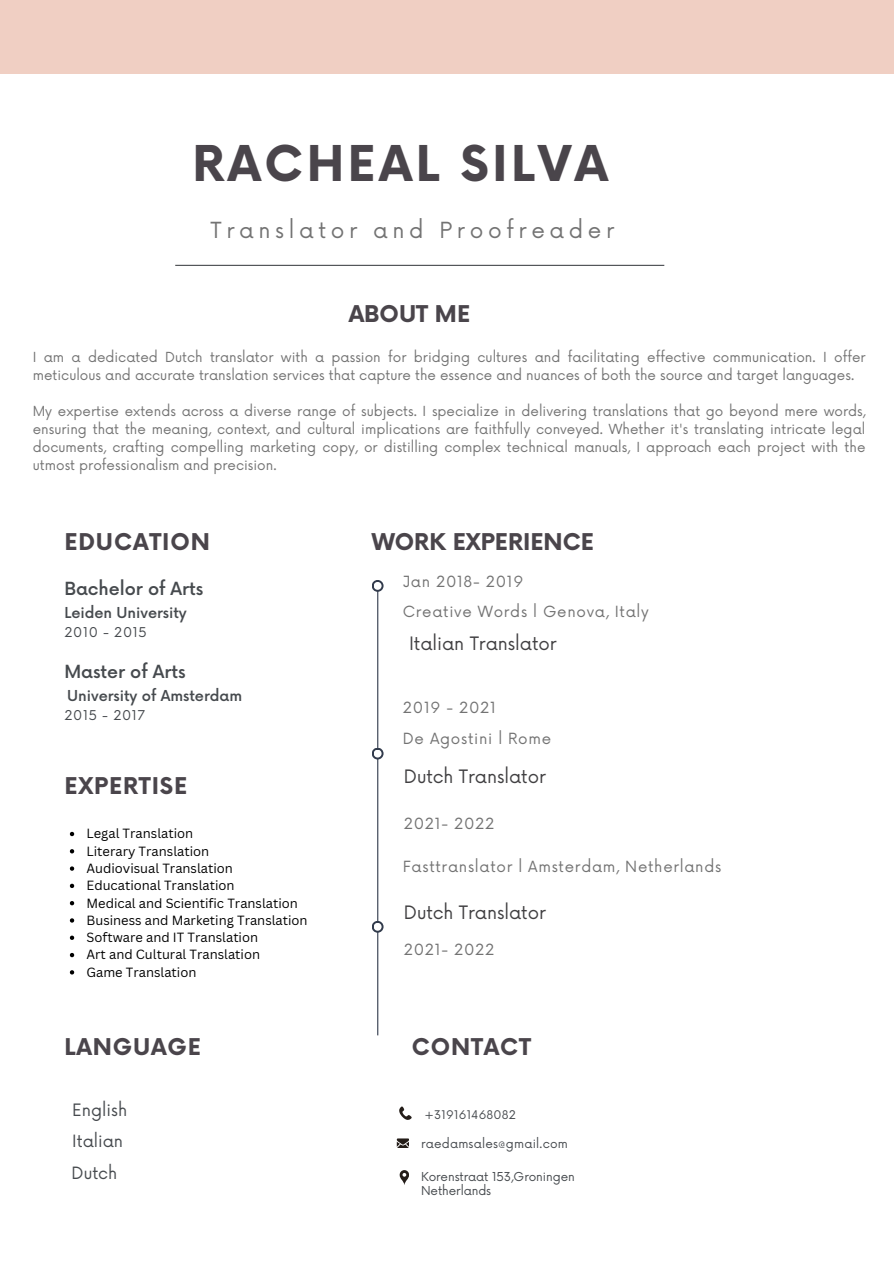
<style>
.page{position:relative;width:894px;height:1264px;background:#fff}
.page>*{position:absolute;margin:0;border:0;box-sizing:border-box;transform-origin:0 0}
.t1{font:700 48px "Now";letter-spacing:.07em;color:#4a454b}
.t2{font:700 22.5px "Now";letter-spacing:.035em;color:#4a454b}
.t3{font:700 22.5px "Now";color:#4a454b}
.t4{font:21.6px "Now";letter-spacing:.215em;color:#737373}
.t5{font:18px "Now";letter-spacing:-.005em;color:#414042}
.t6{font:500 17.7px "Now";letter-spacing:-.005em;color:#464a4e}
.t7{font:16.65px "Now";color:#464a4e}
.t8{font:16.5px "Now";color:#464a4e}
.t9{font:15px "Now";letter-spacing:.045em;color:#737373}
.t10{font:500 14.7px "Now";letter-spacing:-.005em;color:#464a4e}
.t11{font:13.5px/18px "Now";color:#737373}
.t12{font:13.2px "Now";letter-spacing:.05em;color:#464a4e}
.t13{font:12.9px "Canva Sans";color:#000}
.t14{font:12px/14px "Now";letter-spacing:-.01em;color:#464a4e}
.t15{font:12px "Now";letter-spacing:.015em;color:#464a4e}
.t16{font:11.7px "Now";letter-spacing:.015em;color:#464a4e}
</style>
<div class="page">
<div style="left:0;top:0;width:893px;height:73px;background:#f0cfc3"></div>
<svg style="left:399px;top:1106px;width:12px;height:14px"></svg>
<svg style="left:396px;top:1138px;width:13px;height:10px"></svg>
<svg style="left:399px;top:1170px;width:10px;height:15px"></svg>
<hr style="left:175px;top:265px;width:489px;height:1px;background:#464a4e">
<hr style="left:377px;top:586px;width:1px;height:449px;background:#323b4c">
<svg style="left:371px;top:580px;width:12px;height:12px"></svg>
<div style="left:373px;top:582px;width:8px;height:8px;background:#fff;border-radius:50%"></div>
<svg style="left:371px;top:920px;width:12px;height:12px"></svg>
<svg style="left:373px;top:922px;width:8px;height:8px"></svg>
<svg style="left:371px;top:747px;width:12px;height:12px"></svg>
<div style="left:373px;top:749px;width:8px;height:8px;background:#fff;border-radius:50%"></div>
<svg style="left:70px;top:831px;width:4px;height:5px"></svg>
<svg style="left:70px;top:849px;width:4px;height:4px"></svg>
<svg style="left:70px;top:866px;width:4px;height:4px"></svg>
<svg style="left:70px;top:883px;width:4px;height:5px"></svg>
<svg style="left:70px;top:901px;width:4px;height:4px"></svg>
<svg style="left:70px;top:918px;width:4px;height:4px"></svg>
<svg style="left:70px;top:935px;width:4px;height:4px"></svg>
<svg style="left:70px;top:953px;width:4px;height:4px"></svg>
<svg style="left:70px;top:970px;width:4px;height:4px"></svg>
<p class="t1" style="left:192px;top:138px;width:417px">RACHEAL SILVA</p>
<p class="t4" style="left:210px;top:218px;width:405px">Translator and Proofreader</p>
<p class="t2" style="left:348px;top:301px;width:123px">ABOUT ME</p>
<p class="t11" style="left:33px;top:348px;width:834px">I am a dedicated Dutch translator with a passion for bridging cultures and facilitating effective communication. I offer meticulous and accurate translation services that capture the essence and nuances of both the source and target languages.</p>
<p class="t11" style="left:33px;top:402px;width:834px;text-align:justify">My expertise extends across a diverse range of subjects. I specialize in delivering translations that go beyond mere words, ensuring that the meaning, context, and cultural implications are faithfully conveyed. Whether it's translating intricate legal documents, crafting compelling marketing copy, or distilling complex technical manuals, I approach each project with the utmost professionalism and precision.</p>
<p class="t2" style="left:64px;top:529px;width:147px">EDUCATION</p>
<p class="t6" style="left:64px;top:579px;width:140px">Bachelor of Arts</p>
<p class="t10" style="left:64px;top:605px;width:124px">Leiden University</p>
<p class="t12" style="left:64px;top:625px;width:84px">2010 - 2015</p>
<p class="t6" style="left:64px;top:662px;width:122px">Master of Arts</p>
<p class="t10" style="left:67px;top:687px;width:176px">University of Amsterdam</p>
<p class="t12" style="left:64px;top:708px;width:82px">2015 - 2017</p>
<p class="t2" style="left:64px;top:773px;width:124px">EXPERTISE</p>
<p class="t13" style="left:86px;top:824px;width:108px">Legal Translation</p>
<p class="t13" style="left:86px;top:841px;width:124px">Literary Translation</p>
<p class="t13" style="left:86px;top:859px;width:148px">Audiovisual Translation</p>
<p class="t13" style="left:86px;top:876px;width:150px">Educational Translation</p>
<p class="t13" style="left:86px;top:893px;width:213px">Medical and Scientific Translation</p>
<p class="t13" style="left:86px;top:911px;width:222px">Business and Marketing Translation</p>
<p class="t13" style="left:86px;top:928px;width:173px">Software and IT Translation</p>
<p class="t13" style="left:86px;top:945px;width:175px">Art and Cultural Translation</p>
<p class="t13" style="left:86px;top:962px;width:111px">Game Translation</p>
<p class="t2" style="left:64px;top:1034px;width:138px">LANGUAGE</p>
<p class="t7" style="left:72px;top:1100px;width:57px">English</p>
<p class="t8" style="left:72px;top:1131px;width:52px">Italian</p>
<p class="t8" style="left:72px;top:1163px;width:47px">Dutch</p>
<p class="t3" style="left:371px;top:529px;width:224px">WORK EXPERIENCE</p>
<p class="t9" style="left:402px;top:573px;width:122px">Jan 2018- 2019</p>
<p class="t9" style="left:402px;top:602px;width:247px">Creative Words l Genova, Italy</p>
<p class="t5" style="left:409px;top:633px;width:149px">Italian Translator</p>
<p class="t9" style="left:403px;top:699px;width:94px">2019 - 2021</p>
<p class="t9" style="left:403px;top:730px;width:150px">De Agostini l Rome</p>
<p class="t5" style="left:404px;top:766px;width:143px">Dutch Translator</p>
<p class="t9" style="left:404px;top:815px;width:92px">2021- 2022</p>
<p class="t9" style="left:403px;top:858px;width:320px">Fasttranslator l Amsterdam, Netherlands</p>
<p class="t5" style="left:404px;top:902px;width:143px">Dutch Translator</p>
<p class="t9" style="left:404px;top:941px;width:92px">2021- 2022</p>
<p class="t2" style="left:411px;top:1034px;width:121px">CONTACT</p>
<p class="t16" style="left:424px;top:1107px;width:93px">+319161468082</p>
<p class="t15" style="left:421px;top:1136px;width:148px">raedamsales@gmail.com</p>
<p class="t14" style="left:421px;top:1170px;width:155px">Korenstraat 153,Groningen<br>Netherlands</p>
</div>
